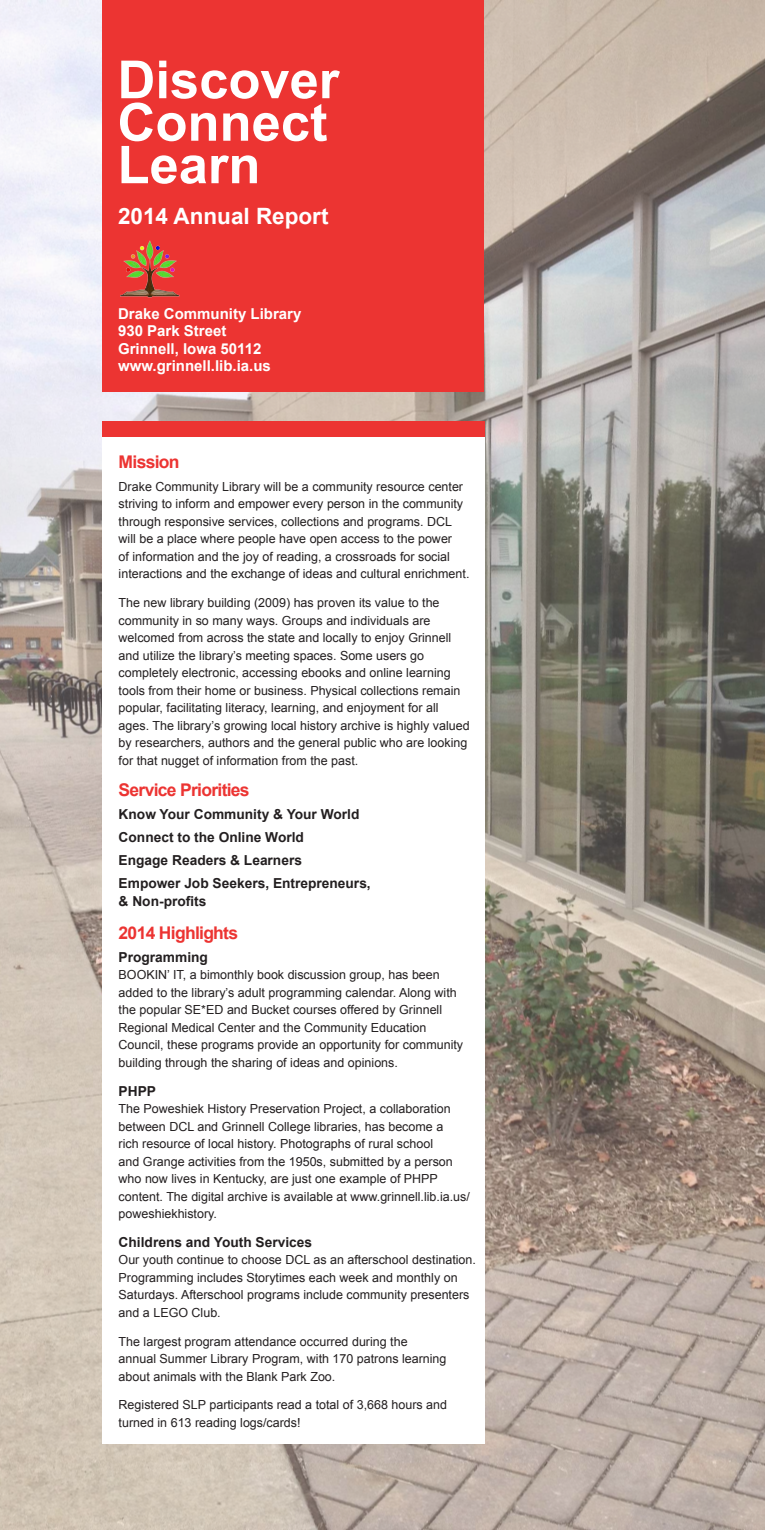
<style>
.page{position:relative;width:765px;height:1530px;background:#fff}
.page>*{position:absolute;margin:0;border:0;box-sizing:border-box;transform-origin:0 0}
.t1{font:700 52.5px/42.5px "Arial";color:#fff}
.t2{font:700 22.5px "Arial";color:#fff}
.t3{font:700 17.5px "Arial";letter-spacing:-.04em;color:#ec3432}
.t4{font:700 15px/17.5px "Arial";color:#fff}
.t5{font:700 13.75px/23.1px "Arial";color:#231f20}
.t6{font:12.5px/17.5px "Arial";color:#231f20}
</style>
<div class="page">
<img style="left:0;top:0;width:765px;height:1530px">
<div style="left:102px;top:424px;width:383px;height:1020px;background:#fff"></div>
<div style="left:102px;top:421px;width:382px;height:15px;background:#ec3432"></div>
<div style="left:102px;top:0;width:382px;height:391px;background:#ec3432"></div>
<img style="left:120px;top:240px;width:60px;height:58px">
<h1 class="t1" style="left:118px;top:60px;width:223px">Discover<br>Connect<br>Learn</h1>
<h2 class="t2" style="left:118px;top:201px;width:212px">2014 Annual Report</h2>
<p class="t4" style="left:118px;top:305px;width:185px">Drake Community Library<br>930 Park Street<br>Grinnell, Iowa 50112 www.grinnell.lib.ia.us</p>
<h3 class="t3" style="left:119px;top:450px;width:62px">Mission</h3>
<p class="t6" style="left:119px;top:478px;width:352px">Drake Community Library will be a community resource center striving to inform and empower every person in the community through responsive services, collections and programs. DCL will be a place where people have open access to the power<br>of information and the joy of reading, a crossroads for social interactions and the exchange of ideas and cultural enrichment.</p>
<p class="t6" style="left:119px;top:594px;width:353px">The new library building (2009) has proven its value to the community in so many ways. Groups and individuals are welcomed from across the state and locally to enjoy Grinnell and utilize the library’s meeting spaces. Some users go completely electronic, accessing ebooks and online learning tools from their home or business. Physical collections remain popular, facilitating literacy, learning, and enjoyment for all ages. The library’s growing local history archive is highly valued by researchers, authors and the general public who are looking for that nugget of information from the past.</p>
<h3 class="t3" style="left:119px;top:778px;width:133px">Service Priorities</h3>
<p class="t5" style="left:119px;top:803px;width:254px">Know Your Community &amp; Your World<br>Connect to the Online World<br>Engage Readers &amp; Learners<br>Empower Job Seekers, Entrepreneurs,</p>
<p class="t5" style="left:119px;top:890px;width:89px">&amp; Non-profits</p>
<h3 class="t3" style="left:119px;top:921px;width:121px">2014 Highlights</h3>
<p class="t5" style="left:119px;top:946px;width:91px">Programming</p>
<p class="t6" style="left:119px;top:966px;width:346px">BOOKIN’ IT, a bimonthly book discussion group, has been added to the library’s adult programming calendar. Along with the popular SE*ED and Bucket courses offered by Grinnell Regional Medical Center and the Community Education Council, these programs provide an opportunity for community building through the sharing of ideas and opinions.</p>
<p class="t5" style="left:119px;top:1080px;width:39px">PHPP</p>
<p class="t6" style="left:119px;top:1100px;width:353px">The Poweshiek History Preservation Project, a collaboration between DCL and Grinnell College libraries, has become a<br>rich resource of local history. Photographs of rural school<br>and Grange activities from the 1950s, submitted by a person who now lives in Kentucky, are just one example of PHPP content. The digital archive is available at www.grinnell.lib.ia.us/ poweshiekhistory.</p>
<p class="t5" style="left:119px;top:1231px;width:195px">Childrens and Youth Services</p>
<p class="t6" style="left:119px;top:1251px;width:359px">Our youth continue to choose DCL as an afterschool destination.<br>Programming includes Storytimes each week and monthly on Saturdays. Afterschool programs include community presenters and a LEGO Club.</p>
<p class="t6" style="left:119px;top:1333px;width:329px">The largest program attendance occurred during the annual Summer Library Program, with 170 patrons learning about animals with the Blank Park Zoo.</p>
<p class="t6" style="left:119px;top:1396px;width:330px">Registered SLP participants read a total of 3,668 hours and turned in 613 reading logs/cards!</p>
</div>
